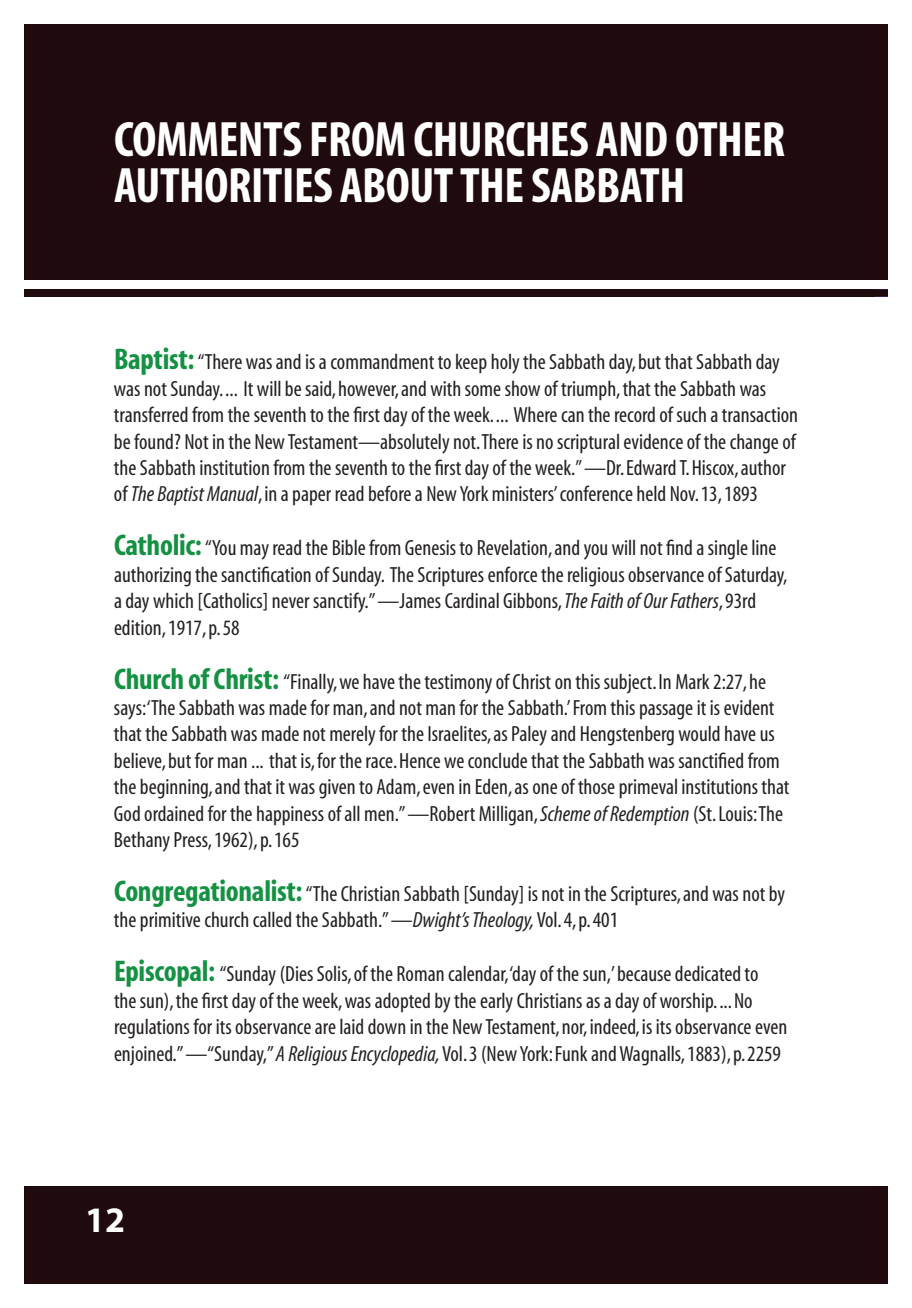
<style>
.page{position:relative;width:912px;height:1308px;background:#fff}
.page>*{position:absolute;margin:0;border:0;box-sizing:border-box;transform-origin:0 0}
.t1{font:700 condensed 50px/46px "Myriad";letter-spacing:-.01em;color:#fff}
.t2{font:700 36px "Myriad";color:#fff}
.t3{font:condensed 22px/26.4px "Myriad";color:#231f20}
.s1{font-weight:700;font-size:30px;color:#149142}
.s2{font-style:italic}
</style>
<div class="page">
<div style="left:24px;top:1187px;width:850px;height:97px;background:#1f0a0e"></div>
<div style="left:24px;top:24px;width:864px;height:255px;background:#1f0a0e"></div>
<img style="left:874px;top:289px;width:14px;height:7px">
<div style="left:24px;top:289px;width:850px;height:7px;background:#1f0a0e"></div>
<h1 class="t1" style="left:114px;top:118px;width:673px">COMMENTS FROM CHURCHES AND OTHER<br>AUTHORITIES ABOUT THE SABBATH</h1>
<p class="t3" style="left:114px;top:350px;width:686px"><span class="s1">Baptist:</span> “There was and is a commandment to keep holy the Sabbath day, but that Sabbath day was not Sunday. ... It will be said, however, and with some show of triumph, that the Sabbath was transferred from the seventh to the first day of the week. ... Where can the record of such a transaction be found? Not in the New Testament—absolutely not.There is no scriptural evidence of the change of the Sabbath institution from the seventh to the first day of the week.” —Dr. Edward T. Hiscox, author of <span class="s2">The Baptist Manual</span>, in a paper read before a New York ministers’ conference held Nov. 13, 1893</p>
<p class="t3" style="left:114px;top:536px;width:675px"><span class="s1">Catholic:</span> “You may read the Bible from Genesis to Revelation, and you will not find a single line authorizing the sanctification of Sunday. The Scriptures enforce the religious observance of Saturday, a day which [Catholics] never sanctify.” —James Cardinal Gibbons, <span class="s2">The Faith of Our Fathers</span>, 93rd edition, 1917, p. 58</p>
<p class="t3" style="left:114px;top:669px;width:677px"><span class="s1">Church of Christ:</span> “Finally, we have the testimony of Christ on this subject. In Mark 2:27, he says: ‘The Sabbath was made for man, and not man for the Sabbath.’ From this passage it is evident that the Sabbath was made not merely for the Israelites, as Paley and Hengstenberg would have us believe, but for man ... that is, for the race. Hence we conclude that the Sabbath was sanctified from the beginning, and that it was given to Adam, even in Eden, as one of those primeval institutions that God ordained for the happiness of all men.” —Robert Milligan, <span class="s2">Scheme of Redemption</span> (St. Louis: The Bethany Press, 1962), p. 165</p>
<p class="t3" style="left:114px;top:882px;width:673px"><span class="s1">Congregationalist:</span> “The Christian Sabbath [Sunday] is not in the Scriptures, and was not by the primitive church called the Sabbath.” —<span class="s2">Dwight’s Theology,</span> Vol. 4, p. 401</p>
<p class="t3" style="left:114px;top:962px;width:675px"><span class="s1">Episcopal:</span> “Sunday (Dies Solis, of the Roman calendar, ‘day of the sun,’ because dedicated to<br>the sun), the first day of the week, was adopted by the early Christians as a day of worship. ... No regulations for its observance are laid down in the New Testament, nor, indeed, is its observance even enjoined.” —“Sunday,” <span class="s2">A Religious Encyclopedia,</span> Vol. 3 (New York: Funk and Wagnalls, 1883), p. 2259</p>
<h2 class="t2" style="left:85px;top:1202px;width:41px">12</h2>
</div>
